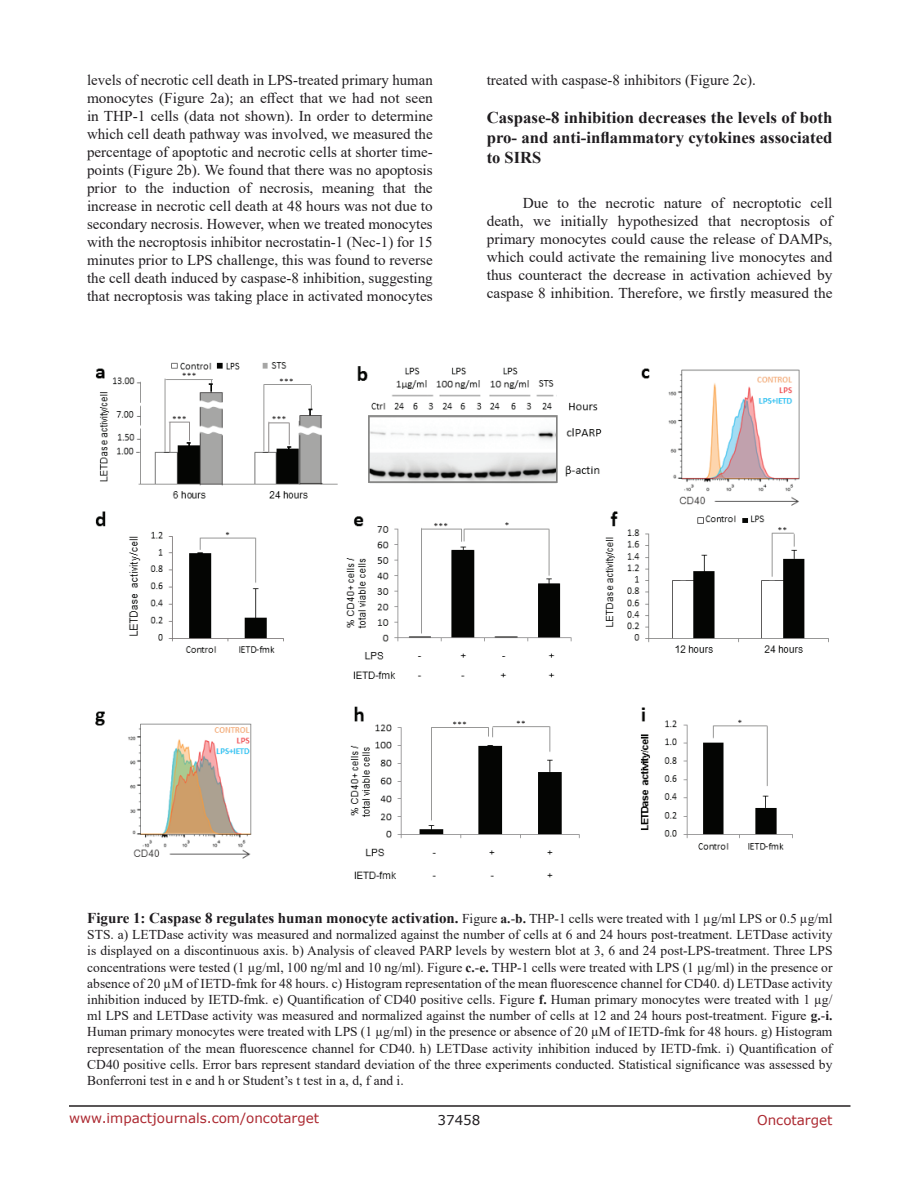
<style>
.page{position:relative;width:918px;height:1188px;background:#fff}
.page>*{position:absolute;margin:0;border:0;box-sizing:border-box;transform-origin:0 0}
.t1{font:700 16.5px/19.8px "Times New Roman";color:#201d20;text-align:justify}
.t2{font:15px/18px "Times New Roman";color:#201d20;text-align:justify}
.t3{font:13.5px/16.2px "Times New Roman";color:#201d20;text-align:justify}
.t4{font:13.5px "Verdana";color:#ac2830}
.t5{font:13.5px "Verdana";color:#201d20}
.s1{font-weight:700;font-size:15px}
.s2{font-weight:700}
</style>
<div class="page">
<hr style="left:69px;top:1105px;width:781px;height:2px;background:#231f20">
<img style="left:95px;top:362px;width:734px;height:517px">
<p class="t2" style="left:87px;top:71px;width:347px">levels of necrotic cell death in LPS-treated primary human monocytes (Figure 2a); an effect that we had not seen in THP-1 cells (data not shown). In order to determine which cell death pathway was involved, we measured the percentage of apoptotic and necrotic cells at shorter time&shy;points (Figure 2b). We found that there was no apoptosis prior to the induction of necrosis, meaning that the increase in necrotic cell death at 48 hours was not due to secondary necrosis. However, when we treated monocytes with the necroptosis inhibitor necrostatin-1 (Nec-1) for 15 minutes prior to LPS challenge, this was found to reverse the cell death induced by caspase-8 inhibition, suggesting that necroptosis was taking place in activated monocytes</p>
<p class="t2" style="left:487px;top:71px;width:271px">treated with caspase-8 inhibitors (Figure 2c).</p>
<p class="t1" style="left:487px;top:107px;width:347px">Caspase-8 inhibition decreases the levels of both pro- and anti-inflammatory cytokines associated to SIRS</p>
<p class="t2" style="left:487px;top:193px;width:347px;text-indent:36px">Due to the necrotic nature of necroptotic cell death, we initially hypothesized that necroptosis of primary monocytes could cause the release of DAMPs, which could activate the remaining live monocytes and thus counteract the decrease in activation achieved by caspase 8 inhibition. Therefore, we firstly measured the</p>
<p class="t3" style="left:87px;top:910px;width:747px"><span class="s1">Figure 1: Caspase 8 regulates human monocyte activation.</span> Figure <span class="s2">a.</span>-<span class="s2">b.</span> THP-1 cells were treated with 1 µg/ml LPS or 0.5 µg/ml STS. a) LETDase activity was measured and normalized against the number of cells at 6 and 24 hours post-treatment. LETDase activity is displayed on a discontinuous axis. b) Analysis of cleaved PARP levels by western blot at 3, 6 and 24 post-LPS-treatment. Three LPS concentrations were tested (1 µg/ml, 100 ng/ml and 10 ng/ml). Figure <span class="s2">c.</span>-<span class="s2">e.</span> THP-1 cells were treated with LPS (1 µg/ml) in the presence or absence of 20 µM of IETD-fmk for 48 hours. c) Histogram representation of the mean fluorescence channel for CD40. d) LETDase activity inhibition induced by IETD-fmk. e) Quantification of CD40 positive cells. Figure <span class="s2">f.</span> Human primary monocytes were treated with 1 µg/ ml LPS and LETDase activity was measured and normalized against the number of cells at 12 and 24 hours post-treatment. Figure <span class="s2">g.</span>-<span class="s2">i.<br></span>Human primary monocytes were treated with LPS (1 µg/ml) in the presence or absence of 20 µM of IETD-fmk for 48 hours. g) Histogram representation of the mean fluorescence channel for CD40. h) LETDase activity inhibition induced by IETD-fmk. i) Quantification of CD40 positive cells. Error bars represent standard deviation of the three experiments conducted. Statistical significance was assessed by Bonferroni test in e and h or Student’s t test in a, d, f and i.</p>
<p class="t4" style="left:69px;top:1109px;width:252px">www.impactjournals.com/oncotarget</p>
<p class="t5" style="left:438px;top:1111px;width:44px">37458</p>
<p class="t4" style="left:757px;top:1111px;width:77px">Oncotarget</p>
</div>
